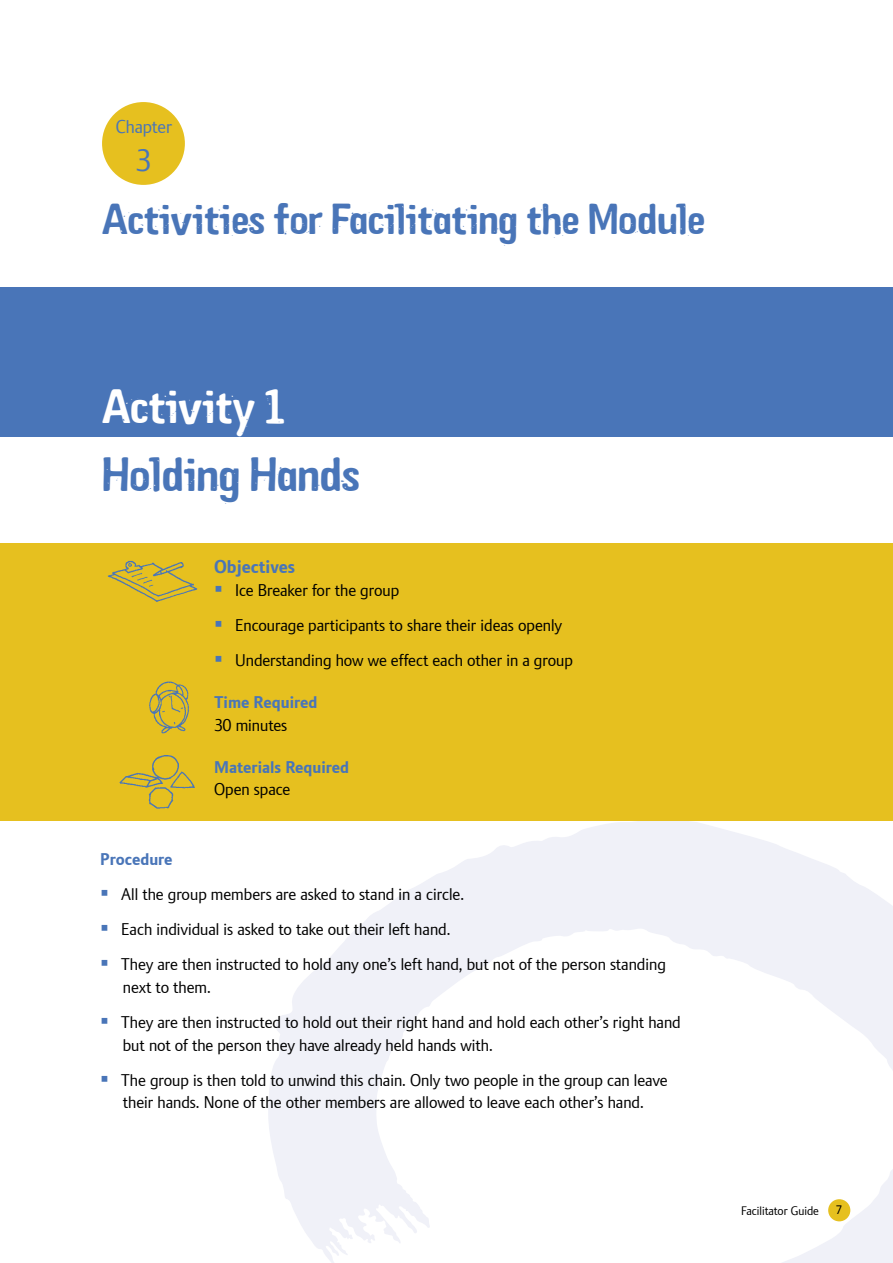
<style>
.page{position:relative;width:893px;height:1263px;background:#fff}
.page>*{position:absolute;margin:0;border:0;box-sizing:border-box;transform-origin:0 0}
.t1{font:45px "Plan Storytelling";color:#4975b8}
.t2{font:45px "Plan Storytelling";color:#fff}
.t3{font:40.5px "Plan Storytelling";color:#4975b8}
.t4{font:30px "Plan";color:#4975b8}
.t5{font:700 18px "Plan";color:#4975b8}
.t6{font:18px "Plan";color:#4975b8}
.t7{font:16.5px/22.5px "Plan";color:#000}
.t8{font:700 16.5px "Plan";color:#4975b8}
.t9{font:12px "Plan";color:#000}
.s1{color:#4975b8}
</style>
<div class="page">
<svg style="left:268px;top:821px;width:625px;height:442px"></svg>
<div style="left:0;top:287px;width:893px;height:149px;background:#4975b8"></div>
<div style="left:102px;top:102px;width:83px;height:83px;background:#e6c01f;border-radius:50%"></div>
<div style="left:0;top:543px;width:893px;height:278px;background:#e6c01f"></div>
<img style="left:149px;top:681px;width:40px;height:53px">
<img style="left:108px;top:560px;width:90px;height:42px">
<img style="left:119px;top:755px;width:75px;height:54px">
<p class="t6" style="left:116px;top:116px;width:58px">Chapter</p>
<h3 class="t4" style="left:136px;top:143px;width:18px">3</h3>
<h2 class="t3" style="left:102px;top:193px;width:605px">Activities for Facilitating the Module</h2>
<h1 class="t2" style="left:102px;top:379px;width:184px">Activity 1</h1>
<h1 class="t1" style="left:102px;top:446px;width:259px">Holding Hands</h1>
<p class="t5" style="left:214px;top:556px;width:83px">Objectives</p>
<p class="t7" style="left:214px;top:579px;width:187px"><span class="s1">▪</span> Ice Breaker for the group</p>
<p class="t7" style="left:214px;top:614px;width:350px"><span class="s1">▪</span> Encourage participants to share their ideas openly</p>
<p class="t7" style="left:214px;top:649px;width:360px"><span class="s1">▪</span> Understanding how we effect each other in a group</p>
<p class="t8" style="left:214px;top:693px;width:105px">Time Required</p>
<p class="t7" style="left:214px;top:714px;width:75px">30 minutes</p>
<p class="t8" style="left:214px;top:757px;width:136px">Materials Required</p>
<p class="t7" style="left:214px;top:778px;width:78px">Open space</p>
<p class="t8" style="left:100px;top:849px;width:74px">Procedure</p>
<p class="t7" style="left:100px;top:883px;width:365px"><span class="s1">▪</span> All the group members are asked to stand in a circle.</p>
<p class="t7" style="left:100px;top:918px;width:352px"><span class="s1">▪</span> Each individual is asked to take out their left hand.</p>
<p class="t7" style="left:123px;top:953px;width:544px;text-indent:-23px"><span class="s1">▪</span> They are then instructed to hold any one’s left hand, but not of the person standing next to them.</p>
<p class="t7" style="left:123px;top:1011px;width:559px;text-indent:-23px"><span class="s1">▪</span> They are then instructed to hold out their right hand and hold each other’s right hand but not of the person they have already held hands with.</p>
<p class="t7" style="left:100px;top:1069px;width:569px;text-align:center"><span class="s1">▪</span> The group is then told to unwind this chain. Only two people in the group can leave their hands. None of the other members are allowed to leave each other’s hand.</p>
<p class="t9" style="left:741px;top:1204px;width:79px">Facilitator Guide</p>
<p class="t9" style="left:836px;top:1202px;width:8px">7</p>
</div>
